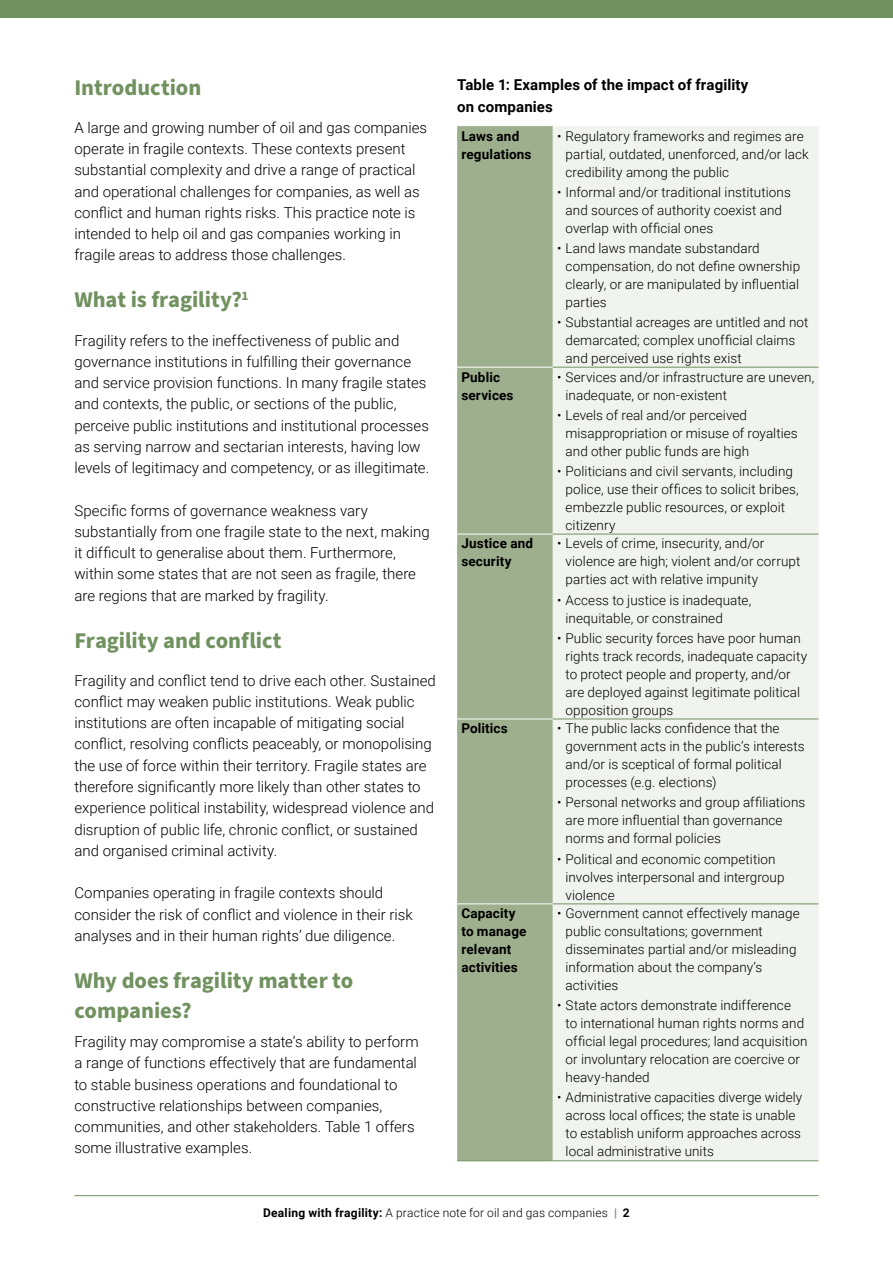
<style>
.page{position:relative;width:893px;height:1263px;background:#fff}
.page>*{position:absolute;margin:0;border:0;box-sizing:border-box;transform-origin:0 0}
.t1{font:700 22.5px/30px "Source Sans Pro";color:#719260}
.t2{font:300 15px/21.3px "Roboto";color:#000}
.t3{font:700 15px/21.3px "Roboto";letter-spacing:.005em;color:#000}
.t4{font:300 13.5px/18px "Roboto";letter-spacing:.005em;color:#000}
.t5{font:700 13.5px/18px "Roboto";letter-spacing:.01em;color:#000}
.t6{font:300 12px "Roboto";letter-spacing:.015em;color:#000}
.s1{font-weight:700}
.s2{font-weight:700;color:#719260}
</style>
<div class="page">
<svg style="left:457px;top:126px;width:96px;height:1034px;background:#a0b18f"></svg>
<div style="left:553px;top:126px;width:266px;height:1034px;background:#f1f3ef"></div>
<hr style="left:457px;top:367px;width:96px;height:1px;background:#fff">
<hr style="left:457px;top:534px;width:96px;height:1px;background:#fff">
<hr style="left:457px;top:719px;width:96px;height:1px;background:#fff">
<hr style="left:457px;top:903px;width:96px;height:1px;background:#fff">
<hr style="left:553px;top:367px;width:266px;height:1px;background:#719260">
<hr style="left:553px;top:534px;width:266px;height:1px;background:#719260">
<hr style="left:553px;top:719px;width:266px;height:1px;background:#719260">
<hr style="left:457px;top:1160px;width:96px;height:1px;background:#719260">
<hr style="left:553px;top:903px;width:266px;height:1px;background:#719260">
<hr style="left:553px;top:1160px;width:266px;height:1px;background:#719260">
<div style="left:0;top:0;width:893px;height:18px;background:#719260"></div>
<hr style="left:74px;top:1195px;width:745px;height:1px;background:#719260">
<h1 class="t1" style="left:74px;top:73px;width:128px">Introduction</h1>
<p class="t2" style="left:74px;top:116px;width:354px">A large and growing number of oil and gas companies operate in fragile contexts. These contexts present substantial complexity and drive a range of practical and operational challenges for companies, as well as conflict and human rights risks. This practice note is intended to help oil and gas companies working in fragile areas to address those challenges.</p>
<h1 class="t1" style="left:74px;top:286px;width:175px">What is fragility?<sup>1</sup></h1>
<p class="t2" style="left:74px;top:329px;width:356px">Fragility refers to the ineffectiveness of public and governance institutions in fulfilling their governance and service provision functions. In many fragile states and contexts, the public, or sections of the public, perceive public institutions and institutional processes as serving narrow and sectarian interests, having low levels of legitimacy and competency, or as illegitimate.</p>
<p class="t2" style="left:74px;top:499px;width:357px">Specific forms of governance weakness vary substantially from one fragile state to the next, making it difficult to generalise about them. Furthermore, within some states that are not seen as fragile, there are regions that are marked by fragility.</p>
<h1 class="t1" style="left:74px;top:626px;width:209px">Fragility and conflict</h1>
<p class="t2" style="left:74px;top:669px;width:363px">Fragility and conflict tend to drive each other. Sustained conflict may weaken public institutions. Weak public institutions are often incapable of mitigating social conflict, resolving conflicts peaceably, or monopolising the use of force within their territory. Fragile states are therefore significantly more likely than other states to experience political instability, widespread violence and disruption of public life, chronic conflict, or sustained and organised criminal activity.</p>
<p class="t2" style="left:74px;top:882px;width:340px">Companies operating in fragile contexts should consider the risk of conflict and violence in their risk analyses and in their human rights’ due diligence.</p>
<h1 class="t1" style="left:74px;top:966px;width:281px">Why does fragility matter to companies?</h1>
<p class="t2" style="left:74px;top:1031px;width:346px">Fragility may compromise a state’s ability to perform a range of functions effectively that are fundamental to stable business operations and foundational to constructive relationships between companies, communities, and other stakeholders. Table 1 offers some illustrative examples.</p>
<p class="t3" style="left:457px;top:74px;width:293px">Table 1: Examples of the impact of fragility on companies</p>
<p class="t5" style="left:461px;top:126px;width:72px">Laws and regulations</p>
<p class="t4" style="left:566px;top:126px;width:245px;text-indent:-9px">• Regulatory frameworks and regimes are partial, outdated, unenforced, and/or lack credibility among the public</p>
<p class="t4" style="left:566px;top:182px;width:227px;text-indent:-9px">• Informal and/or traditional institutions and sources of authority coexist and overlap with official ones</p>
<p class="t4" style="left:566px;top:238px;width:236px;text-indent:-9px">• Land laws mandate substandard compensation, do not define ownership clearly, or are manipulated by influential parties</p>
<p class="t4" style="left:566px;top:313px;width:244px;text-indent:-9px">• Substantial acreages are untitled and not demarcated; complex unofficial claims and perceived use rights exist</p>
<p class="t5" style="left:461px;top:367px;width:54px">Public services</p>
<p class="t4" style="left:566px;top:367px;width:250px;text-indent:-9px">• Services and/or infrastructure are uneven, inadequate, or non-existent</p>
<p class="t4" style="left:566px;top:405px;width:234px;text-indent:-9px">• Levels of real and/or perceived misappropriation or misuse of royalties and other public funds are high</p>
<p class="t4" style="left:566px;top:461px;width:235px;text-indent:-9px">• Politicians and civil servants, including police, use their offices to solicit bribes, embezzle public resources, or exploit citizenry</p>
<p class="t5" style="left:461px;top:534px;width:73px">Justice and security</p>
<p class="t4" style="left:566px;top:534px;width:236px;text-indent:-9px">• Levels of crime, insecurity, and/or violence are high; violent and/or corrupt parties act with relative impunity</p>
<p class="t4" style="left:566px;top:590px;width:187px;text-indent:-9px">• Access to justice is inadequate, inequitable, or constrained</p>
<p class="t4" style="left:566px;top:628px;width:243px;text-indent:-9px">• Public security forces have poor human rights track records, inadequate capacity to protect people and property, and/or are deployed against legitimate political opposition groups</p>
<p class="t5" style="left:461px;top:719px;width:48px">Politics</p>
<p class="t4" style="left:566px;top:719px;width:241px;text-indent:-9px">• The public lacks confidence that the government acts in the public’s interests and/or is sceptical of formal political processes (e.g. elections)</p>
<p class="t4" style="left:566px;top:793px;width:241px;text-indent:-9px">• Personal networks and group affiliations are more influential than governance norms and formal policies</p>
<p class="t4" style="left:566px;top:849px;width:221px;text-indent:-9px">• Political and economic competition involves interpersonal and intergroup violence</p>
<p class="t5" style="left:461px;top:904px;width:67px">Capacity to manage relevant activities</p>
<p class="t4" style="left:566px;top:904px;width:236px;text-indent:-9px">• Government cannot effectively manage public consultations; government disseminates partial and/or misleading information about the company’s activities</p>
<p class="t4" style="left:566px;top:996px;width:243px;text-indent:-9px">• State actors demonstrate indifference<br>to international human rights norms and official legal procedures; land acquisition or involuntary relocation are coercive or heavy-handed</p>
<p class="t4" style="left:566px;top:1088px;width:238px;text-indent:-9px">• Administrative capacities diverge widely across local offices; the state is unable to establish uniform approaches across local administrative units</p>
<p class="t6" style="left:263px;top:1204px;width:368px"><span class="s1">Dealing with fragility:</span> A practice note for oil and gas companies <span class="s2">|</span> <span class="s1">2</span></p>
</div>
